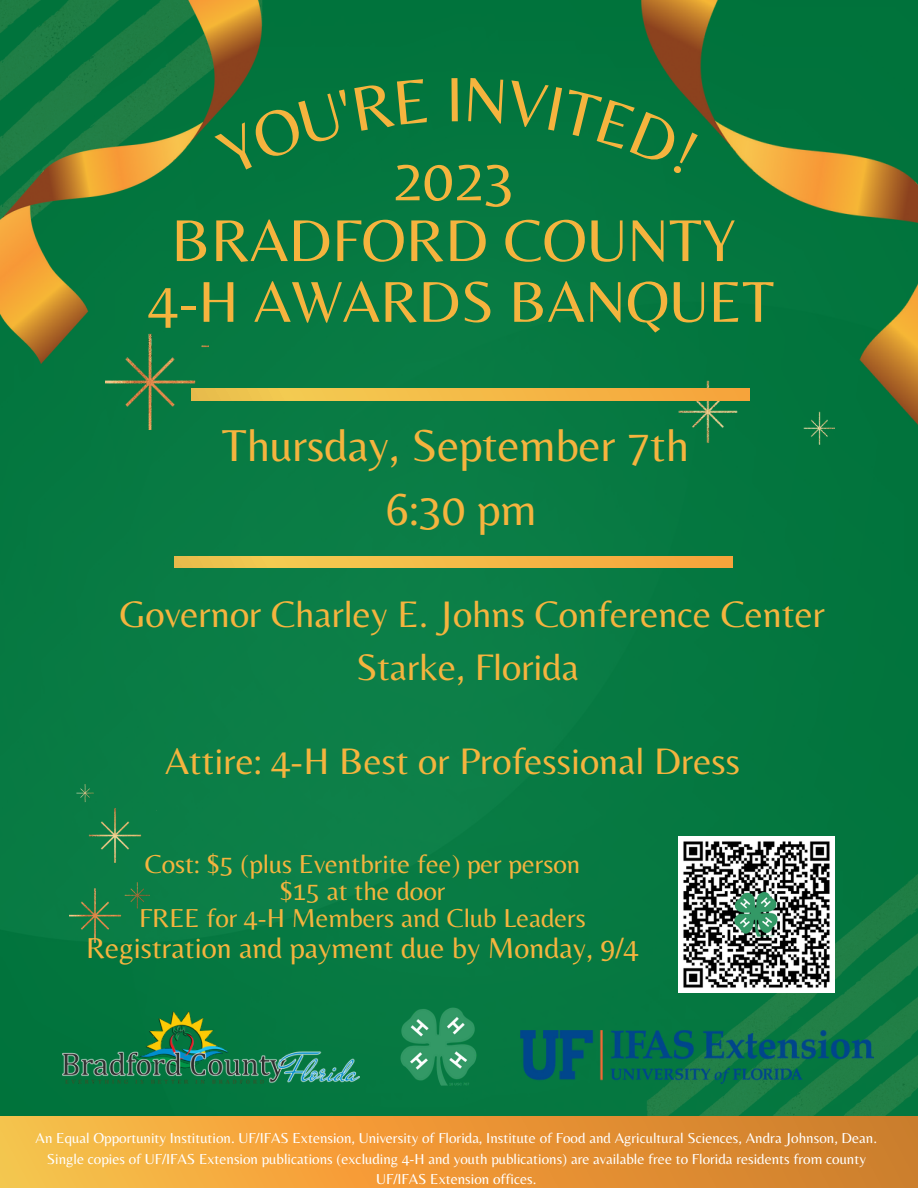
<style>
.page{position:relative;width:918px;height:1188px;background:#fff}
.page>*{position:absolute;margin:0;border:0;box-sizing:border-box;transform-origin:0 0}
.t1{font:65.25px "Belleza";color:#f5b43e}
.t2{font:61.35px "Belleza";color:#f5b43e}
.t3{font:59.85px "Belleza";color:#f5b43e}
.t4{font:46.5px "Belleza";color:#f5b43e}
.t5{font:38.4px "Belleza";color:#f5b43e}
.t6{font:30px "Belleza";color:#f5b43e}
.t7{font:27px "Belleza";color:#f5b43e}
.t8{font:15px/20.2px "Belleza";color:#fff;text-align:center}
</style>
<div class="page">
<div style="left:0;top:0;width:918px;height:1116px;background:#077942"></div>
<img style="left:0;top:0;width:262px;height:363px">
<img style="left:641px;top:0;width:277px;height:425px">
<img style="left:647px;top:856px;width:271px;height:260px">
<div style="left:0;top:1116px;width:918px;height:72px;background:linear-gradient(to right,#ffbc47,#d17829)"></div>
<img style="left:70px;top:784px;width:86px;height:159px">
<div style="left:672px;top:369px;width:162px;height:137px;background:#03753e"></div>
<svg style="left:209px;top:389px;width:540px;height:11px;background:#f3b847"></svg>
<svg style="left:175px;top:556px;width:557px;height:12px;background:#f3b847"></svg>
<img style="left:105px;top:309px;width:104px;height:120px">
<img style="left:62px;top:1012px;width:297px;height:72px">
<img style="left:521px;top:1030px;width:353px;height:53px">
<img style="left:401px;top:1007px;width:77px;height:81px">
<img style="left:678px;top:836px;width:157px;height:156px">
<div style="left:214px;top:89px;width:134px;height:87px;background:#02753e"></div>
<div style="left:354px;top:78px;width:73px;height:54px;background:#02753e"></div>
<div style="left:468px;top:77px;width:230px;height:97px;background:#03753e"></div>
<p class="t1" style="left:446px;top:61px;width:20px">I</p>
<p class="t2" style="left:392px;top:143px;width:124px">2023</p>
<p class="t2" style="left:171px;top:204px;width:566px">BRADFORD COUNTY</p>
<p class="t3" style="left:148px;top:266px;width:627px">4-H AWARDS BANQUET</p>
<p class="t4" style="left:222px;top:418px;width:469px">Thursday, September 7th</p>
<p class="t4" style="left:386px;top:482px;width:152px">6:30 pm</p>
<p class="t5" style="left:119px;top:592px;width:707px">Governor Charley E. Johns Conference Center</p>
<p class="t5" style="left:356px;top:645px;width:224px">Starke, Florida</p>
<p class="t5" style="left:165px;top:739px;width:576px">Attire: 4-H Best or Professional Dress</p>
<p class="t7" style="left:145px;top:848px;width:437px">Cost: $5 (plus Eventbrite fee) per person</p>
<p class="t7" style="left:280px;top:875px;width:167px">$15 at the door</p>
<p class="t7" style="left:139px;top:902px;width:448px">FREE for 4-H Members and Club Leaders</p>
<p class="t6" style="left:86px;top:930px;width:554px">Registration and payment due by Monday, 9/4</p>
<p class="t8" style="left:36px;top:1128px;width:843px">An Equal Opportunity Institution. UF/IFAS Extension, University of Florida, Institute of Food and Agricultural Sciences, Andra Johnson, Dean.<br>Single copies of UF/IFAS Extension publications (excluding 4-H and youth publications) are available free to Florida residents from county<br>UF/IFAS Extension offices.</p>
</div>
